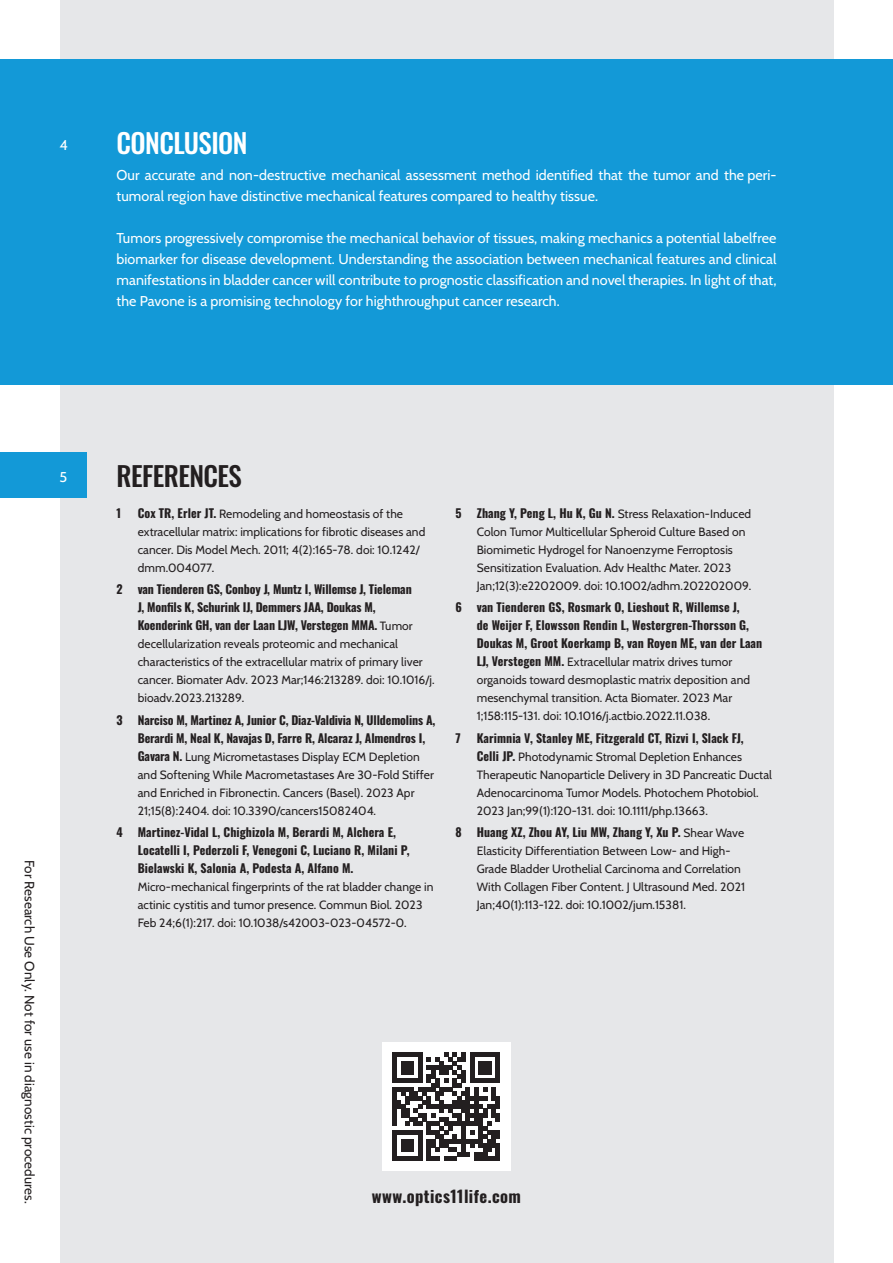
<style>
.page{position:relative;width:893px;height:1263px;background:#fff}
.page>*{position:absolute;margin:0;border:0;box-sizing:border-box;transform-origin:0 0}
.t1{font:500 27px "Oswald";letter-spacing:-.02em;color:#231f20}
.t2{font:500 27px "Oswald";letter-spacing:-.02em;color:#fff}
.Functie{font:700 16.5px "Oswald";letter-spacing:.025em;color:#231f20}
.Body_Text{font:14.25px/21px "Cabin";letter-spacing:.005em;color:#fff}
.Functie-2{font:14.25px "Cabin";color:#fff}
.Functie-3{font:13.5px "Cabin";letter-spacing:.005em;color:#231f20}
.Voetnoot{font:12px/18px "Cabin";letter-spacing:.005em;color:#231f20}
.Voetnoot-2{font:700 12px "Oswald";color:#231f20}
.s1{font-family:"Oswald";font-weight:700}
</style>
<div class="page">
<div style="left:60px;top:0;width:773px;height:1263px;background:#e6e7e9"></div>
<div style="left:0;top:60px;width:893px;height:325px;background:#1399d7"></div>
<div style="left:0;top:452px;width:87px;height:45px;background:#1399d7"></div>
<div style="left:382px;top:1042px;width:129px;height:129px;background:#fff"></div>
<svg style="left:392px;top:1053px;width:108px;height:107px"></svg>
<p class="Functie-2" style="left:60px;top:134px;width:10px">4</p>
<p class="t2" style="left:117px;top:129px;width:133px">CONCLUSION</p>
<p class="Body_Text" style="left:117px;top:164px;width:661px">Our accurate and non-destructive mechanical assessment method identified that the tumor and the peri&shy;tumoral region have distinctive mechanical features compared to healthy tissue.</p>
<p class="Body_Text" style="left:117px;top:227px;width:661px;text-align:justify">Tumors progressively compromise the mechanical behavior of tissues, making mechanics a potential labelfree biomarker for disease development. Understanding the association between mechanical features and clinical manifestations in bladder cancer will contribute to prognostic classification and novel therapies. In light of that, the Pavone is a promising technology for highthroughput cancer research.</p>
<p class="Functie-2" style="left:60px;top:465px;width:9px">5</p>
<p class="Functie-3" style="left:40px;top:859px;width:345px;rotate:90deg">For Research Use Only. Not for use in diagnostic procedures.</p>
<p class="t1" style="left:117px;top:462px;width:127px">REFERENCES</p>
<p class="Voetnoot-2" style="left:117px;top:507px;width:6px">1</p>
<p class="Voetnoot" style="left:138px;top:504px;width:289px"><span class="s1">Cox TR, Erler JT.</span> Remodeling and homeostasis of the extracellular matrix: implications for fibrotic diseases and cancer. Dis Model Mech. 2011; 4(2):165-78. doi: 10.1242/ dmm.004077.</p>
<p class="Voetnoot-2" style="left:117px;top:583px;width:8px">2</p>
<p class="Voetnoot" style="left:138px;top:580px;width:298px"><span class="s1">van Tienderen GS, Conboy J, Muntz I, Willemse J, Tieleman<br>J, Monfils K, Schurink IJ, Demmers JAA, Doukas M,<br>Koenderink GH, van der Laan LJW, Verstegen MMA.</span> Tumor decellularization reveals proteomic and mechanical characteristics of the extracellular matrix of primary liver cancer. Biomater Adv. 2023 Mar;146:213289. doi: 10.1016/j. bioadv.2023.213289.</p>
<p class="Voetnoot-2" style="left:117px;top:713px;width:8px">3</p>
<p class="Voetnoot" style="left:138px;top:710px;width:299px"><span class="s1">Narciso M, Martinez A, Junior C, Diaz-Valdivia N, Ulldemolins A, Berardi M, Neal K, Navajas D, Farre R, Alcaraz J, Almendros I, Gavara N.</span> Lung Micrometastases Display ECM Depletion and Softening While Macrometastases Are 30-Fold Stiffer and Enriched in Fibronectin. Cancers (Basel). 2023 Apr 21;15(8):2404. doi: 10.3390/cancers15082404.</p>
<p class="Voetnoot-2" style="left:117px;top:826px;width:8px">4</p>
<p class="Voetnoot" style="left:138px;top:823px;width:297px"><span class="s1">Martinez-Vidal L, Chighizola M, Berardi M, Alchera E, Locatelli I, Pederzoli F, Venegoni C, Luciano R, Milani P, Bielawski K, Salonia A, Podesta A, Alfano M.<br></span>Micro-mechanical fingerprints of the rat bladder change in actinic cystitis and tumor presence. Commun Biol. 2023<br>Feb 24;6(1):217. doi: 10.1038/s42003-023-04572-0.</p>
<p class="Voetnoot-2" style="left:455px;top:507px;width:8px">5</p>
<p class="Voetnoot" style="left:477px;top:504px;width:276px"><span class="s1">Zhang Y, Peng L, Hu K, Gu N.</span> Stress Relaxation-Induced Colon Tumor Multicellular Spheroid Culture Based on Biomimetic Hydrogel for Nanoenzyme Ferroptosis Sensitization Evaluation. Adv Healthc Mater. 2023<br>Jan;12(3):e2202009. doi: 10.1002/adhm.202202009.</p>
<p class="Voetnoot-2" style="left:455px;top:601px;width:8px">6</p>
<p class="Voetnoot" style="left:477px;top:598px;width:287px"><span class="s1">van Tienderen GS, Rosmark O, Lieshout R, Willemse J,<br>de Weijer F, Elowsson Rendin L, Westergren-Thorsson G, Doukas M, Groot Koerkamp B, van Royen ME, van der Laan LJ, Verstegen MM.</span> Extracellular matrix drives tumor organoids toward desmoplastic matrix deposition and mesenchymal transition. Acta Biomater. 2023 Mar 1;158:115-131. doi: 10.1016/j.actbio.2022.11.038.</p>
<p class="Voetnoot-2" style="left:455px;top:731px;width:7px">7</p>
<p class="Voetnoot" style="left:477px;top:728px;width:297px"><span class="s1">Karimnia V, Stanley ME, Fitzgerald CT, Rizvi I, Slack FJ,<br>Celli JP.</span> Photodynamic Stromal Depletion Enhances Therapeutic Nanoparticle Delivery in 3D Pancreatic Ductal Adenocarcinoma Tumor Models. Photochem Photobiol.<br>2023 Jan;99(1):120-131. doi: 10.1111/php.13663.</p>
<p class="Voetnoot-2" style="left:455px;top:826px;width:8px">8</p>
<p class="Voetnoot" style="left:477px;top:823px;width:270px"><span class="s1">Huang XZ, Zhou AY, Liu MW, Zhang Y, Xu P.</span> Shear Wave Elasticity Differentiation Between Low- and High-Grade Bladder Urothelial Carcinoma and Correlation With Collagen Fiber Content. J Ultrasound Med. 2021<br>Jan;40(1):113-122. doi: 10.1002/jum.15381.</p>
<p class="Functie" style="left:372px;top:1188px;width:151px">www.optics11life.com</p>
</div>
